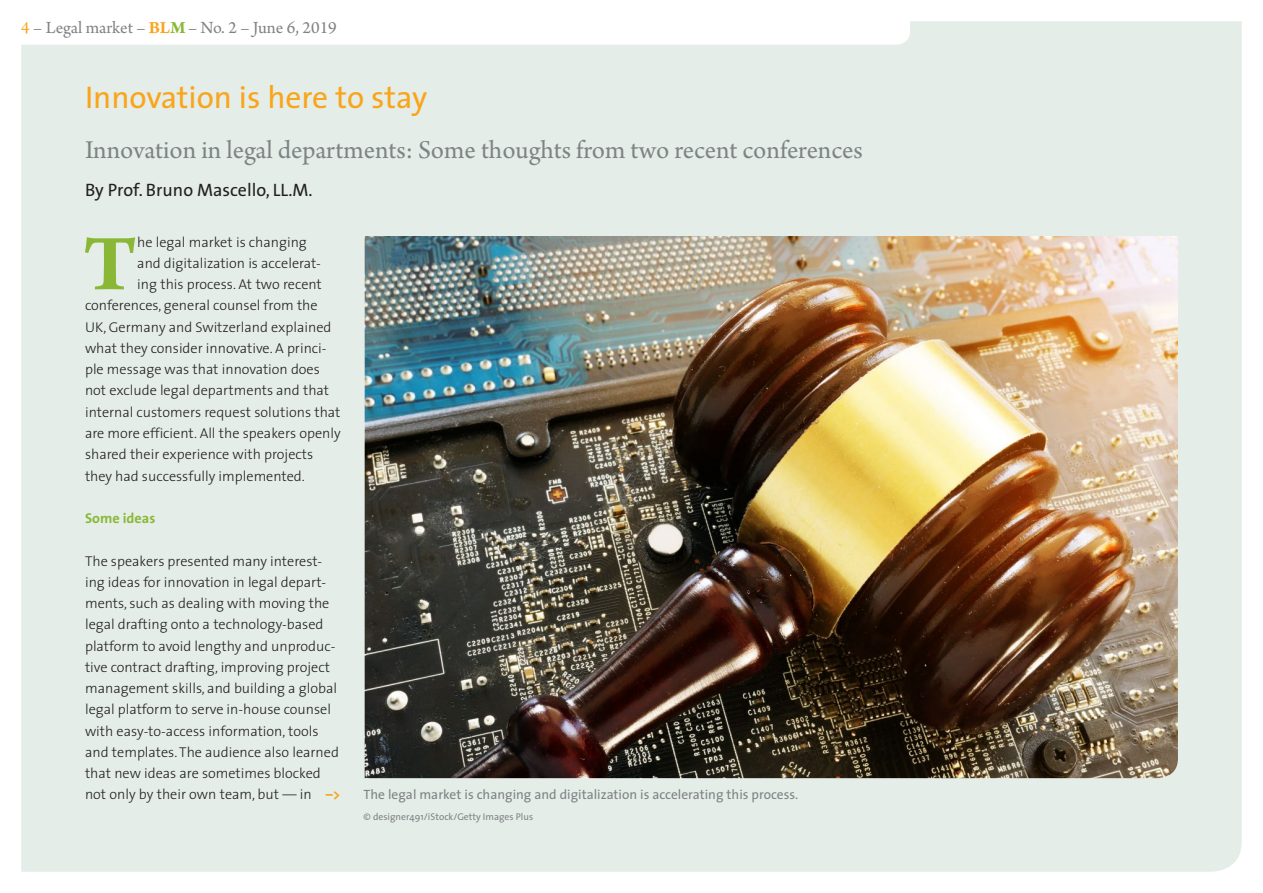
<style>
.page{position:relative;width:1263px;height:893px;background:#fff}
.page>*{position:absolute;margin:0;border:0;box-sizing:border-box;transform-origin:0 0}
.t1{font:700 84.3px "Arno Pro";color:#8ab836}
.t2{font:31.5px "The Sans";color:#f9a51b}
.t3{font:27px "Arno Pro";color:#808285}
.t4{font:18px "Arno Pro";color:#808285}
.t5{font:18px "The Sans";color:#231f20}
.t6{font:300 14.25px/21.3px "The Sans";color:#231f20}
.t7{font:700 14.25px "The Sans";color:#8ab836}
.t8{font:700 14.25px "The Sans";color:#f9a51b}
.t9{font:13.5px "The Sans";color:#808285}
.t10{font:9.75px "The Sans";color:#808285}
.s1{color:#f9a51b}
.s2{font-weight:700;color:#f9a51b}
.s3{font-weight:700;color:#8ab836}
</style>
<div class="page">
<div style="left:21px;top:21px;width:1221px;height:851px;background:#e4ede8"></div>
<svg style="left:21px;top:21px;width:889px;height:24px"></svg>
<img style="left:365px;top:236px;width:813px;height:542px">
<p class="t4" style="left:21px;top:18px;width:317px"><span class="s1">4</span> – Legal market – <span class="s2">BL</span><span class="s3">M</span> – No. 2 – June 6, 2019</p>
<h2 class="t2" style="left:85px;top:71px;width:344px">Innovation is here to stay</h2>
<h3 class="t3" style="left:85px;top:134px;width:779px">Innovation in legal departments: Some thoughts from two recent conferences</h3>
<p class="t5" style="left:85px;top:175px;width:229px">By Prof. Bruno Mascello, LL.M.</p>
<h1 class="t1" style="left:83px;top:215px;width:56px">T</h1>
<p class="t6" style="left:137px;top:231px;width:171px">he legal market is changing</p>
<p class="t6" style="left:137px;top:252px;width:185px">and digitalization is accelerat-</p>
<p class="t6" style="left:137px;top:273px;width:186px">ing this process. At two recent</p>
<p class="t6" style="left:85px;top:294px;width:234px">conferences, general counsel from the</p>
<p class="t6" style="left:85px;top:316px;width:248px">UK, Germany and Switzerland explained</p>
<p class="t6" style="left:85px;top:337px;width:243px">what they consider innovative. A princi-</p>
<p class="t6" style="left:85px;top:358px;width:236px">ple message was that innovation does</p>
<p class="t6" style="left:85px;top:379px;width:246px">not exclude legal departments and that</p>
<p class="t6" style="left:85px;top:401px;width:257px">internal customers request solutions that</p>
<p class="t6" style="left:85px;top:422px;width:257px">are more efficient. All the speakers openly</p>
<p class="t6" style="left:85px;top:443px;width:230px">shared their experience with projects</p>
<p class="t6" style="left:85px;top:465px;width:221px">they had successfully implemented.</p>
<p class="t7" style="left:85px;top:506px;width:72px">Some ideas</p>
<p class="t6" style="left:85px;top:550px;width:255px">The speakers presented many interest&shy;ing ideas for innovation in legal depart&shy;ments, such as dealing with moving the legal drafting onto a technology-based platform to avoid lengthy and unproduc&shy;tive contract drafting, improving project management skills, and building a global legal platform to serve in-house counsel with easy-to-access information, tools and templates. The audience also learned that new ideas are sometimes blocked not only by their own team, but — in</p>
<p class="t9" style="left:364px;top:784px;width:436px">The legal market is changing and digitalization is accelerating this process.</p>
<p class="t10" style="left:364px;top:809px;width:171px">© designer491/iStock/Getty Images Plus</p>
<p class="t8" style="left:326px;top:783px;width:16px">–&gt;</p>
</div>
